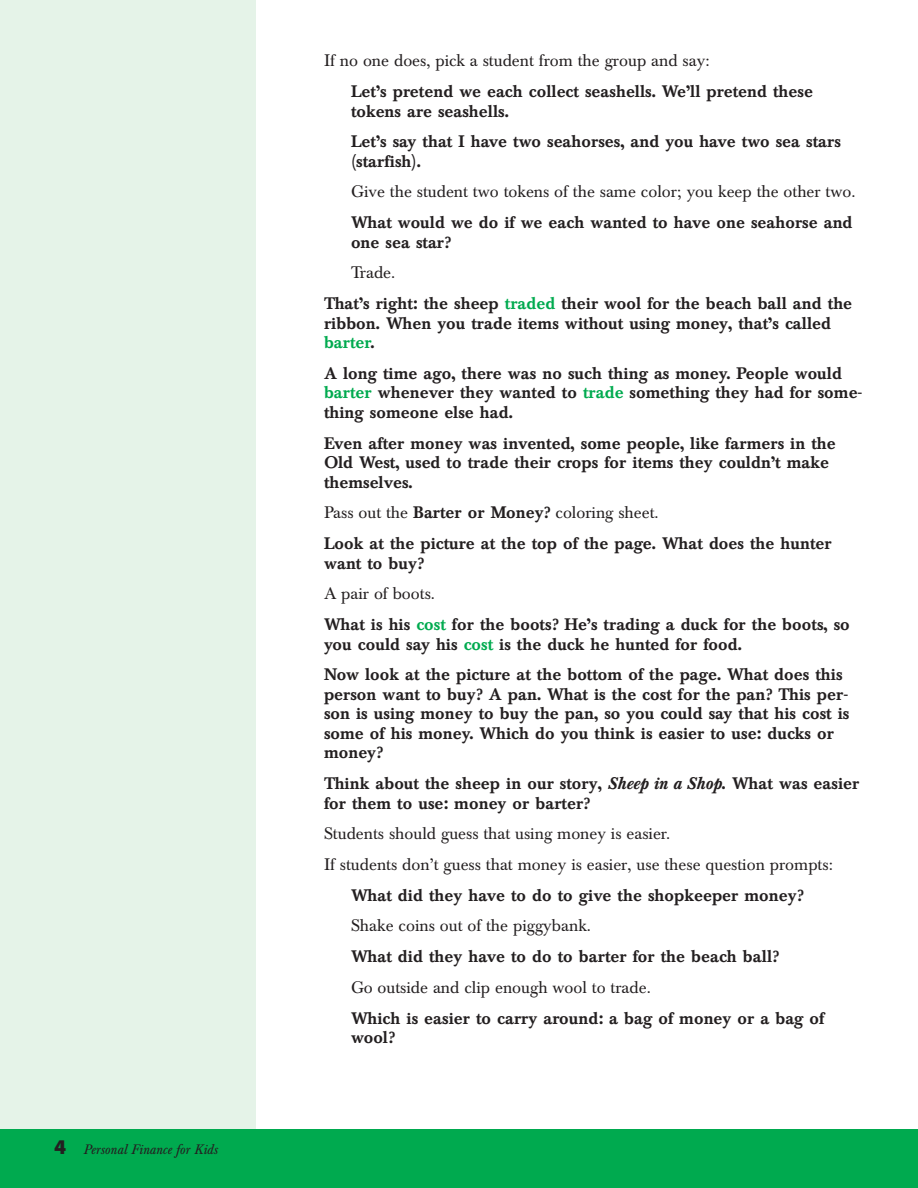
<style>
.page{position:relative;width:918px;height:1188px;background:#fff}
.page>*{position:absolute;margin:0;border:0;box-sizing:border-box;transform-origin:0 0}
.t1{font:500 16.5px/19.5px "Baskerville BE";color:#231f20}
.t2{font:16.5px/30.8px "Baskerville BE";color:#231f20}
.t3{font:italic 13.5px "Baskerville BE";color:#231f20}
.s1{font-family:"Myriad Pro";font-weight:900;font-style:normal;font-size:21px}
.s2{font-weight:400}
.s3{color:#00aa4f}
.s4{font-style:italic}
</style>
<div class="page">
<div style="left:0;top:0;width:256px;height:1188px;background:#e5f3e8"></div>
<div style="left:0;top:1130px;width:918px;height:58px;background:#00aa4f"></div>
<p class="t3" style="left:54px;top:1145px;width:165px"><span class="s1">4</span> Personal Finance for Kids</p>
<p class="t2" style="left:324px;top:47px;width:388px">If no one does, pick a student from the group and say:</p>
<p class="t1" style="left:351px;top:84px;width:463px">Let’s pretend we each collect seashells. We’ll pretend these tokens are seashells.</p>
<p class="t1" style="left:351px;top:134px;width:491px">Let’s say that I have two seahorses, and you have two sea stars (starfish).</p>
<p class="t2" style="left:351px;top:178px;width:506px">Give the student two tokens of the same color; you keep the other two.</p>
<p class="t1" style="left:351px;top:215px;width:503px">What would we do if we each wanted to have one seahorse and one sea star?</p>
<p class="t1" style="left:324px;top:260px;width:530px;line-height:30.8px;text-indent:27px"><span class="s2">Trade.<br></span>That’s right: the sheep <span class="s3">traded</span> their wool for the beach ball and the</p>
<p class="t1" style="left:324px;top:315px;width:509px">ribbon. When you trade items without using money, that’s called <span class="s3">barter</span>.</p>
<p class="t1" style="left:324px;top:366px;width:540px">A long time ago, there was no such thing as money. People would <span class="s3">barter</span> whenever they wanted to <span class="s3">trade</span> something they had for some&shy;thing someone else had.</p>
<p class="t1" style="left:324px;top:435px;width:513px">Even after money was invented, some people, like farmers in the<br>Old West, used to trade their crops for items they couldn’t make themselves.</p>
<p class="t1" style="left:324px;top:499px;width:509px;line-height:30.8px"><span class="s2">Pass out the</span> Barter or Money? <span class="s2">coloring sheet.<br></span>Look at the picture at the top of the page. What does the hunter</p>
<p class="t1" style="left:324px;top:555px;width:102px">want to buy?</p>
<p class="t1" style="left:324px;top:580px;width:527px;line-height:30.8px"><span class="s2">A pair of boots.<br></span>What is his <span class="s3">cost</span> for the boots? He’s trading a duck for the boots, so</p>
<p class="t1" style="left:324px;top:631px;width:520px;line-height:30.8px">you could say his <span class="s3">cost</span> is the duck he hunted for food.<br>Now look at the picture at the bottom of the page. What does this</p>
<p class="t1" style="left:324px;top:686px;width:527px">person want to buy? A pan. What is the cost for the pan? This per&shy;son is using money to buy the pan, so you could say that his cost is some of his money. Which do you think is easier to use: ducks or money?</p>
<p class="t1" style="left:324px;top:776px;width:537px">Think about the sheep in our story, <span class="s4">Sheep in a Shop.</span> What was easier for them to use: money or barter?</p>
<p class="t2" style="left:324px;top:820px;width:511px">Students should guess that using money is easier.<br>If students don’t guess that money is easier, use these question prompts:</p>
<p class="t1" style="left:351px;top:887px;width:454px">What did they have to do to give the shopkeeper money?</p>
<p class="t2" style="left:351px;top:912px;width:242px">Shake coins out of the piggybank.</p>
<p class="t1" style="left:351px;top:949px;width:430px">What did they have to do to barter for the beach ball?</p>
<p class="t2" style="left:351px;top:974px;width:301px">Go outside and clip enough wool to trade.</p>
<p class="t1" style="left:351px;top:1010px;width:475px">Which is easier to carry around: a bag of money or a bag of wool?</p>
</div>
